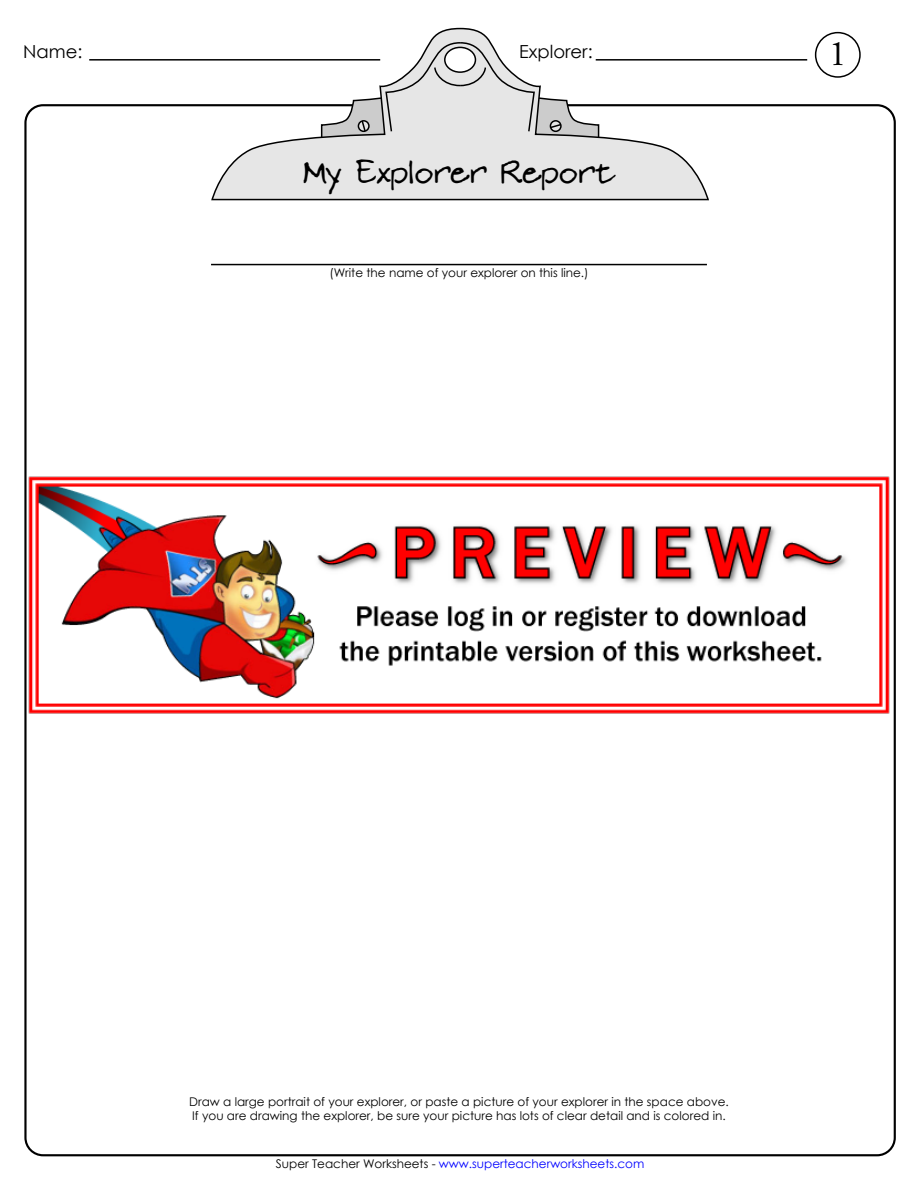
<style>
.page{position:relative;width:918px;height:1188px;background:#fff}
.page>*{position:absolute;margin:0;border:0;box-sizing:border-box;transform-origin:0 0}
.t1{font:36px "Jane Doe Fontgod.com";color:#000}
.t2{font:36px "Adobe Garamond Pro";color:#000}
.t3{font:18px "Century Gothic 2";color:#000}
.t4{font:12px/14.4px "Century Gothic 2";color:#000}
.t5{font:12px "Century Gothic 2";color:#00f}
.s1{color:#000}
</style>
<div class="page">
<svg style="left:211px;top:27px;width:499px;height:174px"></svg>
<svg style="left:320px;top:41px;width:280px;height:101px"></svg>
<hr style="left:89px;top:59px;width:291px;height:2px;background:#000">
<hr style="left:596px;top:59px;width:211px;height:2px;background:#000">
<div style="left:815px;top:32px;width:46px;height:46px;border:2px solid #000;border-radius:50%"></div>
<hr style="left:211px;top:264px;width:496px;height:1px;background:#000">
<img style="left:24px;top:470px;width:872px;height:248px">
<h2 class="t3" style="left:23px;top:39px;width:61px">Name:</h2>
<h2 class="t3" style="left:519px;top:39px;width:75px">Explorer:</h2>
<h1 class="t2" style="left:829px;top:32px;width:19px">1</h1>
<h1 class="t1" style="left:304px;top:148px;width:314px">My Explorer Report</h1>
<p class="t4" style="left:329px;top:265px;width:261px">(Write the name of your explorer on this line.)</p>
<p class="t4" style="left:189px;top:1094px;width:541px">Draw a large portrait of your explorer, or paste a picture of your explorer in the space above.<br>If you are drawing the explorer, be sure your picture has lots of clear detail and is colored in.</p>
<p class="t5" style="left:276px;top:1155px;width:370px"><span class="s1">Super Teacher Worksheets -</span> www.superteacherworksheets.com</p>
</div>
